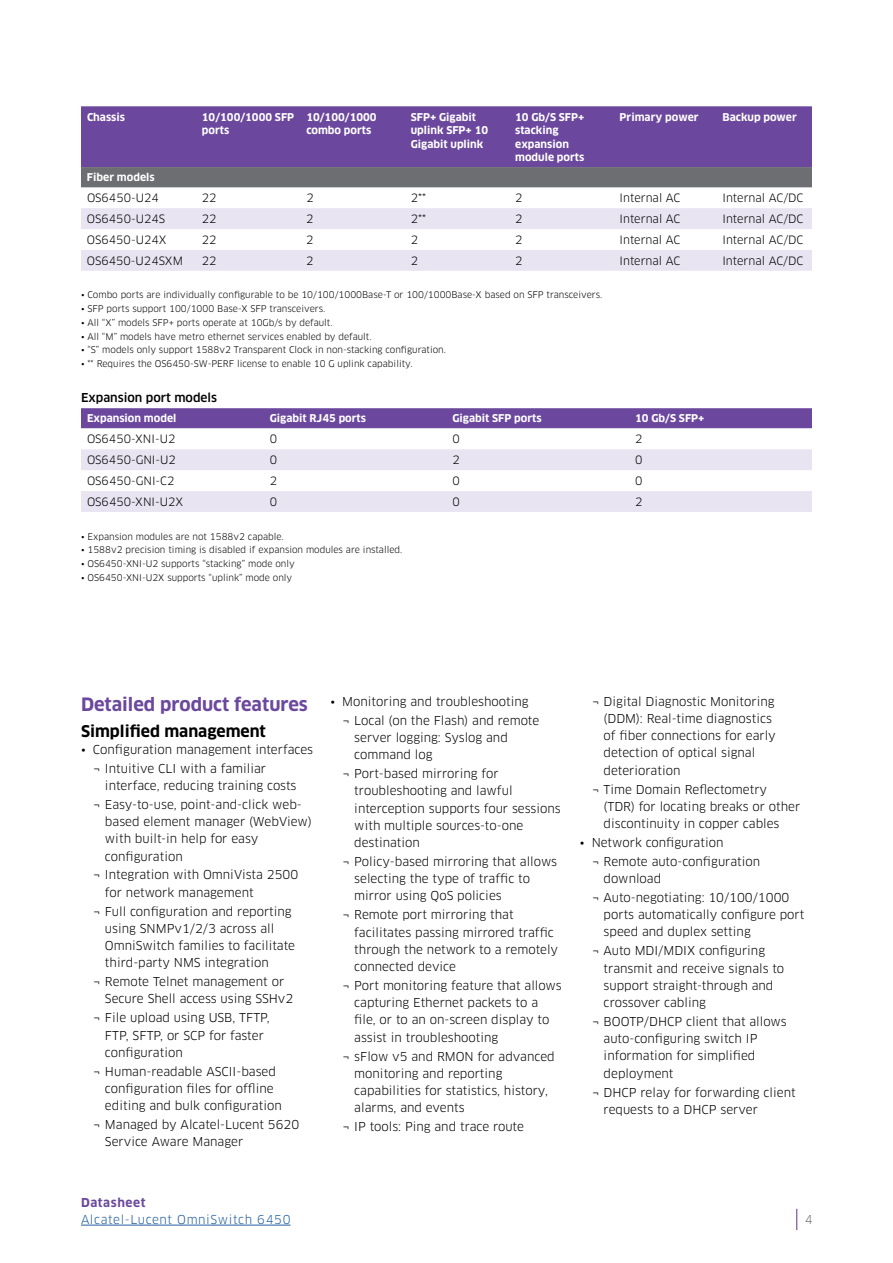
<style>
.page{position:relative;width:893px;height:1263px;background:#fff}
.page>*{position:absolute;margin:0;border:0;box-sizing:border-box;transform-origin:0 0}
.t1{font:700 18px "Clan OT";color:#6b489d}
.t2{font:700 15.75px "Clan OT";color:#000}
.t3{font:12px/17.2px "Clan OT";color:#000}
.t4{font:12px "Clan OT";letter-spacing:.05em;color:#215e9e}
.t5{font:500 12px "Clan OT";color:#000}
.t6{font:700 12px "Clan OT";letter-spacing:.05em;color:#6b489d}
.t7{font:12px "Clan OT";color:#6d6e71}
.t8{font:11.25px "Clan OT";color:#000}
.t9{font:700 10.5px/13.5px "Clan OT";color:#fff}
.t10{font:9px "Clan OT";color:#000}
</style>
<div class="page">
<svg style="left:796px;top:1209px;width:1px;height:21px"></svg>
<hr style="left:81px;top:1225px;width:209px;height:1px;background:#215e9e">
<svg style="left:81px;top:106px;width:731px;height:81px;background:#6c5292"></svg>
<svg style="left:81px;top:208px;width:731px;height:63px;fill:#e8e4f2"></svg>
<div style="left:81px;top:408px;width:731px;height:20px;background:#6b489d"></div>
<svg style="left:81px;top:428px;width:731px;height:1px"></svg>
<svg style="left:81px;top:449px;width:731px;height:63px;fill:#e8e4f2"></svg>
<p class="t9" style="left:87px;top:110px;width:40px">Chassis</p>
<p class="t9" style="left:202px;top:110px;width:94px">10/100/1000 SFP ports</p>
<p class="t9" style="left:306px;top:110px;width:72px">10/100/1000 combo ports</p>
<p class="t9" style="left:411px;top:110px;width:79px">SFP+ Gigabit uplink SFP+ 10<br>Gigabit uplink</p>
<p class="t9" style="left:515px;top:110px;width:71px">10 Gb/S SFP+ stacking expansion module ports</p>
<p class="t9" style="left:620px;top:110px;width:81px">Primary power</p>
<p class="t9" style="left:722px;top:110px;width:76px">Backup power</p>
<p class="t9" style="left:87px;top:171px;width:69px">Fiber models</p>
<p class="t8" style="left:87px;top:191px;width:73px">OS6450-U24</p>
<p class="t8" style="left:202px;top:191px;width:16px">22</p>
<p class="t8" style="left:306px;top:191px;width:9px">2</p>
<p class="t8" style="left:411px;top:191px;width:17px">2**</p>
<p class="t8" style="left:515px;top:191px;width:9px">2</p>
<p class="t8" style="left:620px;top:191px;width:62px">Internal AC</p>
<p class="t8" style="left:722px;top:191px;width:82px">Internal AC/DC</p>
<p class="t8" style="left:87px;top:212px;width:80px">OS6450-U24S</p>
<p class="t8" style="left:202px;top:212px;width:16px">22</p>
<p class="t8" style="left:306px;top:212px;width:9px">2</p>
<p class="t8" style="left:411px;top:212px;width:17px">2**</p>
<p class="t8" style="left:515px;top:212px;width:9px">2</p>
<p class="t8" style="left:620px;top:212px;width:62px">Internal AC</p>
<p class="t8" style="left:722px;top:212px;width:82px">Internal AC/DC</p>
<p class="t8" style="left:87px;top:233px;width:81px">OS6450-U24X</p>
<p class="t8" style="left:202px;top:233px;width:16px">22</p>
<p class="t8" style="left:306px;top:233px;width:9px">2</p>
<p class="t8" style="left:411px;top:233px;width:9px">2</p>
<p class="t8" style="left:515px;top:233px;width:9px">2</p>
<p class="t8" style="left:619px;top:233px;width:62px">Internal AC</p>
<p class="t8" style="left:722px;top:233px;width:82px">Internal AC/DC</p>
<p class="t8" style="left:87px;top:254px;width:98px">OS6450-U24SXM</p>
<p class="t8" style="left:202px;top:254px;width:16px">22</p>
<p class="t8" style="left:306px;top:254px;width:9px">2</p>
<p class="t8" style="left:411px;top:254px;width:9px">2</p>
<p class="t8" style="left:515px;top:254px;width:9px">2</p>
<p class="t8" style="left:619px;top:254px;width:62px">Internal AC</p>
<p class="t8" style="left:722px;top:254px;width:82px">Internal AC/DC</p>
<p class="t10" style="left:81px;top:290px;width:523px">• Combo ports are individually configurable to be 10/100/1000Base-T or 100/1000Base-X based on SFP transceivers.</p>
<p class="t10" style="left:81px;top:303px;width:246px">• SFP ports support 100/1000 Base-X SFP transceivers.</p>
<p class="t10" style="left:81px;top:317px;width:253px">• All “X” models SFP+ ports operate at 10Gb/s by default.</p>
<p class="t10" style="left:81px;top:331px;width:292px">• All “M” models have metro ethernet services enabled by default.</p>
<p class="t10" style="left:81px;top:345px;width:367px">• “S” models only support 1588v2 Transparent Clock in non-stacking configuration.</p>
<p class="t10" style="left:81px;top:358px;width:333px">• ** Requires the OS6450-SW-PERF license to enable 10 G uplink capability.</p>
<p class="t5" style="left:81px;top:390px;width:138px">Expansion port models</p>
<p class="t9" style="left:87px;top:412px;width:91px">Expansion model</p>
<p class="t9" style="left:270px;top:412px;width:98px">Gigabit RJ45 ports</p>
<p class="t9" style="left:452px;top:412px;width:91px">Gigabit SFP ports</p>
<p class="t9" style="left:635px;top:412px;width:71px">10 Gb/S SFP+</p>
<p class="t8" style="left:87px;top:432px;width:90px">OS6450-XNI-U2</p>
<p class="t8" style="left:270px;top:432px;width:9px">0</p>
<p class="t8" style="left:452px;top:432px;width:9px">0</p>
<p class="t8" style="left:635px;top:432px;width:9px">2</p>
<p class="t8" style="left:87px;top:453px;width:90px">OS6450-GNI-U2</p>
<p class="t8" style="left:270px;top:453px;width:9px">0</p>
<p class="t8" style="left:452px;top:453px;width:9px">2</p>
<p class="t8" style="left:635px;top:453px;width:9px">0</p>
<p class="t8" style="left:87px;top:474px;width:89px">OS6450-GNI-C2</p>
<p class="t8" style="left:270px;top:474px;width:9px">2</p>
<p class="t8" style="left:452px;top:474px;width:9px">0</p>
<p class="t8" style="left:635px;top:474px;width:9px">0</p>
<p class="t8" style="left:87px;top:495px;width:98px">OS6450-XNI-U2X</p>
<p class="t8" style="left:270px;top:495px;width:9px">0</p>
<p class="t8" style="left:453px;top:495px;width:9px">0</p>
<p class="t8" style="left:635px;top:495px;width:9px">2</p>
<p class="t10" style="left:81px;top:531px;width:204px">• Expansion modules are not 1588v2 capable.</p>
<p class="t10" style="left:81px;top:545px;width:323px">• 1588v2 precision timing is disabled if expansion modules are installed.</p>
<p class="t10" style="left:81px;top:558px;width:215px">• OS6450-XNI-U2 supports “stacking” mode only</p>
<p class="t10" style="left:81px;top:572px;width:213px">• OS6450-XNI-U2X supports “uplink” mode only</p>
<h1 class="t1" style="left:81px;top:694px;width:228px">Detailed product features</h1>
<h2 class="t2" style="left:81px;top:722px;width:186px">Simplified management</h2>
<p class="t3" style="left:93px;top:740px;width:222px;line-height:18.9px;text-indent:-12px">• Configuration management interfaces ¬ Intuitive CLI with a familiar</p>
<p class="t3" style="left:93px;top:776px;width:210px;line-height:18.9px;text-align:center">interface, reducing training costs<br>¬ Easy-to-use, point-and-click web-</p>
<p class="t3" style="left:105px;top:813px;width:208px">based element manager (WebView) with built-in help for easy configuration</p>
<p class="t3" style="left:105px;top:866px;width:195px;text-indent:-12px">¬ Integration with OmniVista 2500 for network management</p>
<p class="t3" style="left:105px;top:902px;width:192px;text-indent:-12px">¬ Full configuration and reporting using SNMPv1/2/3 across all<br>OmniSwitch families to facilitate third-party NMS integration</p>
<p class="t3" style="left:105px;top:973px;width:190px;text-indent:-12px">¬ Remote Telnet management or<br>Secure Shell access using SSHv2</p>
<p class="t3" style="left:105px;top:1009px;width:166px;text-indent:-12px">¬ File upload using USB, TFTP,<br>FTP, SFTP, or SCP for faster configuration</p>
<p class="t3" style="left:105px;top:1062px;width:178px;text-indent:-12px">¬ Human-readable ASCII-based configuration files for offline editing and bulk configuration</p>
<p class="t3" style="left:105px;top:1116px;width:196px;text-indent:-12px">¬ Managed by Alcatel-Lucent 5620<br>Service Aware Manager</p>
<p class="t3" style="left:342px;top:692px;width:198px;line-height:18.9px;text-indent:-12px">• Monitoring and troubleshooting ¬ Local (on the Flash) and remote</p>
<p class="t3" style="left:354px;top:729px;width:155px">server logging: Syslog and command log</p>
<p class="t3" style="left:354px;top:765px;width:208px;text-indent:-12px">¬ Port-based mirroring for troubleshooting and lawful interception supports four sessions with multiple sources-to-one destination</p>
<p class="t3" style="left:354px;top:853px;width:204px;text-indent:-12px">¬ Policy-based mirroring that allows selecting the type of traffic to mirror using QoS policies</p>
<p class="t3" style="left:354px;top:906px;width:205px;text-indent:-12px">¬ Remote port mirroring that facilitates passing mirrored traffic through the network to a remotely connected device</p>
<p class="t3" style="left:354px;top:977px;width:209px;text-indent:-12px">¬ Port monitoring feature that allows capturing Ethernet packets to a file, or to an on-screen display to assist in troubleshooting</p>
<p class="t3" style="left:354px;top:1047px;width:202px;text-indent:-12px">¬ sFlow v5 and RMON for advanced monitoring and reporting capabilities for statistics, history, alarms, and events</p>
<p class="t3" style="left:342px;top:1118px;width:183px">¬ IP tools: Ping and trace route</p>
<p class="t3" style="left:604px;top:693px;width:174px;text-indent:-12px">¬ Digital Diagnostic Monitoring (DDM): Real-time diagnostics of fiber connections for early detection of optical signal deterioration</p>
<p class="t3" style="left:604px;top:780px;width:198px;text-indent:-12px">¬ Time Domain Reflectometry (TDR) for locating breaks or other discontinuity in copper cables</p>
<p class="t3" style="left:592px;top:833px;width:170px;line-height:18.9px;text-indent:-12px">• Network configuration<br>¬ Remote auto-configuration</p>
<p class="t3" style="left:592px;top:869px;width:199px;line-height:18.9px;text-indent:12px">download<br>¬ Auto-negotiating: 10/100/1000</p>
<p class="t3" style="left:604px;top:906px;width:202px">ports automatically configure port speed and duplex setting</p>
<p class="t3" style="left:604px;top:942px;width:182px;text-indent:-12px">¬ Auto MDI/MDIX configuring transmit and receive signals to support straight-through and crossover cabling</p>
<p class="t3" style="left:604px;top:1013px;width:185px;text-indent:-12px">¬ BOOTP/DHCP client that allows auto-configuring switch IP information for simplified deployment</p>
<p class="t3" style="left:604px;top:1083px;width:194px;text-indent:-12px">¬ DHCP relay for forwarding client requests to a DHCP server</p>
<p class="t6" style="left:81px;top:1196px;width:66px">Datasheet</p>
<p class="t4" style="left:81px;top:1212px;width:211px">Alcatel-Lucent OmniSwitch 6450</p>
<p class="t7" style="left:805px;top:1212px;width:9px">4</p>
</div>
